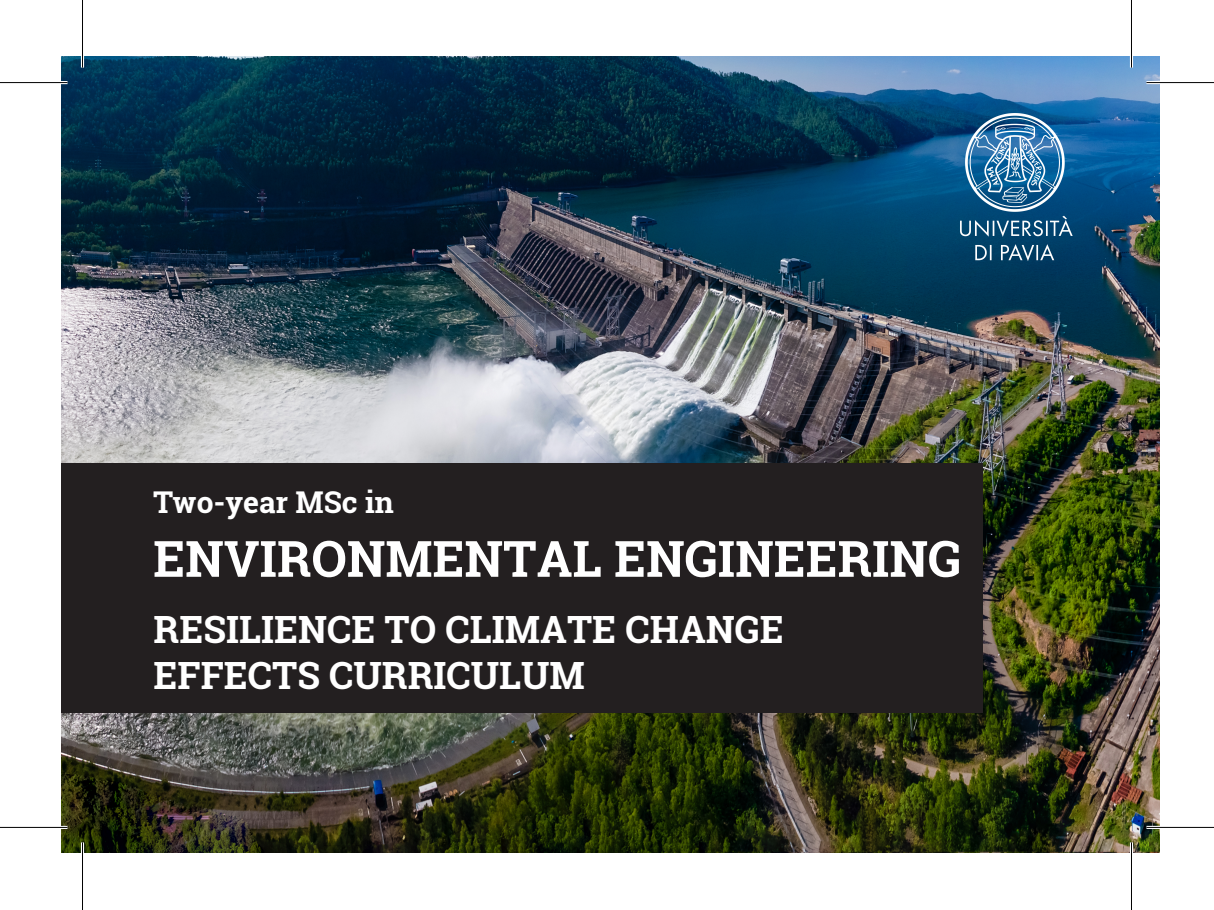
<style>
.page{position:relative;width:1214px;height:910px;background:#fff}
.page>*{position:absolute;margin:0;border:0;box-sizing:border-box;transform-origin:0 0}
.t1{font:700 50px "Roboto Slab";color:#fff}
.t2{font:700 37.5px/45px "Roboto Slab";color:#fff}
.t3{font:700 30px "Roboto Slab";color:#fff}
</style>
<div class="page">
<img style="left:61px;top:56px;width:1098px;height:795px">
<div style="left:62px;top:463px;width:921px;height:249px;background:#231f20"></div>
<hr style="left:0;top:81px;width:68px;height:3px;background:#fff">
<hr style="left:1146px;top:81px;width:68px;height:3px;background:#fff">
<hr style="left:0;top:825px;width:68px;height:3px;background:#fff">
<hr style="left:1146px;top:825px;width:68px;height:3px;background:#fff">
<hr style="left:81px;top:0;width:3px;height:68px;background:#fff">
<hr style="left:81px;top:842px;width:3px;height:67px;background:#fff">
<hr style="left:1130px;top:0;width:3px;height:68px;background:#fff">
<hr style="left:1130px;top:842px;width:3px;height:67px;background:#fff">
<hr style="left:0;top:82px;width:68px;height:1px;background:#000">
<hr style="left:1146px;top:82px;width:68px;height:1px;background:#000">
<hr style="left:0;top:826px;width:68px;height:1px;background:#000">
<hr style="left:1146px;top:826px;width:68px;height:1px;background:#000">
<hr style="left:82px;top:0;width:1px;height:68px;background:#000">
<hr style="left:82px;top:842px;width:1px;height:67px;background:#000">
<hr style="left:1131px;top:0;width:1px;height:68px;background:#000">
<hr style="left:1131px;top:842px;width:1px;height:67px;background:#000">
<img style="left:959px;top:113px;width:118px;height:152px">
<p class="t3" style="left:153px;top:481px;width:242px">Two-year MSc in</p>
<h1 class="t1" style="left:153px;top:524px;width:809px">ENVIRONMENTAL ENGINEERING</h1>
<p class="t2" style="left:154px;top:606px;width:632px">RESILIENCE TO CLIMATE CHANGE<br>EFFECTS CURRICULUM</p>
</div>
